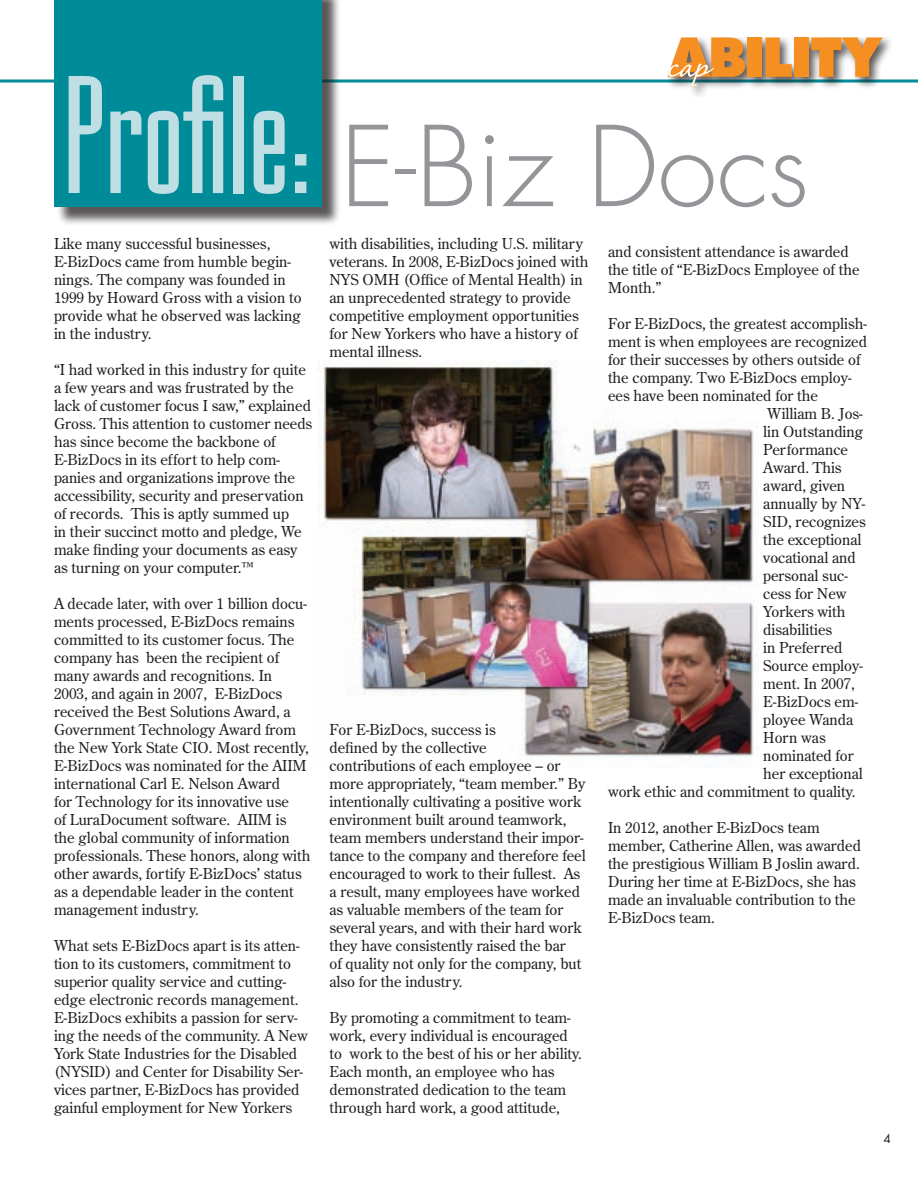
<style>
.page{position:relative;width:918px;height:1188px;background:#fff}
.page>*{position:absolute;margin:0;border:0;box-sizing:border-box;transform-origin:0 0}
.t1{font:300 108px "Futura";color:#939598}
.t2{font:15px/18px "Century Old Style";color:#231f20}
.t3{font:12px "Futura";color:#231f20}
.s1{font-family:"Mekanik Plain";font-weight:400;font-size:175.5px;color:#c0dfe4}
</style>
<div class="page">
<hr style="left:0;top:80px;width:918px;height:2px;background:#008b98">
<img style="left:317px;top:360px;width:442px;height:402px">
<div style="left:668px;top:38px;width:226px;height:59px;background:#231f20;opacity:.75"></div>
<div style="left:747px;top:38px;width:14px;height:39px;background:#f68f21"></div>
<svg style="left:766px;top:38px;width:26px;height:39px"></svg>
<div style="left:794px;top:38px;width:15px;height:39px;background:#f68f21"></div>
<svg style="left:811px;top:38px;width:72px;height:39px;background:#daa165"></svg>
<svg style="left:668px;top:38px;width:77px;height:49px;background:#d5a267"></svg>
<div style="left:56px;top:0;width:285px;height:226px;background:#231f20;opacity:.75"></div>
<div style="left:54px;top:0;width:268px;height:207px;background:#008b98"></div>
<h1 class="t1" style="left:63px;top:101px;width:747px"><span class="s1">Profile:</span> E-Biz Docs</h1>
<p class="t2" style="left:54px;top:234px;width:249px">Like many successful businesses,<br>E-BizDocs came from humble begin&shy;nings. The company was founded in<br>1999 by Howard Gross with a vision to provide what he observed was lacking in the industry.</p>
<p class="t2" style="left:54px;top:360px;width:260px">“I had worked in this industry for quite a few years and was frustrated by the lack of customer focus I saw,” explained Gross. This attention to customer needs has since become the backbone of E-BizDocs in its effort to help com&shy;panies and organizations improve the accessibility, security and preservation of records. This is aptly summed up<br>in their succinct motto and pledge, We make finding your documents as easy as turning on your computer.™</p>
<p class="t2" style="left:54px;top:594px;width:258px">A decade later, with over 1 billion docu&shy;ments processed, E-BizDocs remains committed to its customer focus. The company has been the recipient of many awards and recognitions. In<br>2003, and again in 2007, E-BizDocs received the Best Solutions Award, a Government Technology Award from the New York State CIO. Most recently, E-BizDocs was nominated for the AIIM international Carl E. Nelson Award<br>for Technology for its innovative use<br>of LuraDocument software. AIIM is the global community of information professionals. These honors, along with other awards, fortify E-BizDocs’ status as a dependable leader in the content management industry.</p>
<p class="t2" style="left:54px;top:936px;width:255px">What sets E-BizDocs apart is its atten&shy;tion to its customers, commitment to superior quality service and cutting&shy;edge electronic records management.<br>E-BizDocs exhibits a passion for serv&shy;ing the needs of the community. A New York State Industries for the Disabled (NYSID) and Center for Disability Ser&shy;vices partner, E-BizDocs has provided gainful employment for New Yorkers</p>
<p class="t2" style="left:330px;top:234px;width:261px">with disabilities, including U.S. military veterans. In 2008, E-BizDocs joined with NYS OMH (Office of Mental Health) in an unprecedented strategy to provide competitive employment opportunities for New Yorkers who have a history of mental illness.</p>
<p class="t2" style="left:330px;top:720px;width:258px">For E-BizDocs, success is<br>defined by the collective<br>contributions of each employee – or more appropriately, “team member.” By intentionally cultivating a positive work environment built around teamwork, team members understand their impor&shy;tance to the company and therefore feel encouraged to work to their fullest. As a result, many employees have worked as valuable members of the team for several years, and with their hard work they have consistently raised the bar<br>of quality not only for the company, but also for the industry.</p>
<p class="t2" style="left:330px;top:1008px;width:254px">By promoting a commitment to team&shy;work, every individual is encouraged to work to the best of his or her ability.<br>Each month, an employee who has demonstrated dedication to the team through hard work, a good attitude,</p>
<p class="t2" style="left:608px;top:242px;width:253px">and consistent attendance is awarded the title of “E-BizDocs Employee of the<br>Month.”</p>
<p class="t2" style="left:608px;top:314px;width:261px">For E-BizDocs, the greatest accomplish-</p>
<p class="t2" style="left:608px;top:332px;width:260px">ment is when employees are recognized</p>
<p class="t2" style="left:608px;top:350px;width:254px">for their successes by others outside of</p>
<p class="t2" style="left:608px;top:368px;width:245px">the company. Two E-BizDocs employ-</p>
<p class="t2" style="left:608px;top:386px;width:212px">ees have been nominated for the</p>
<p class="t2" style="left:767px;top:404px;width:97px">William B. Jos-</p>
<p class="t2" style="left:763px;top:422px;width:101px">lin Outstanding</p>
<p class="t2" style="left:763px;top:440px;width:86px">Performance</p>
<p class="t2" style="left:763px;top:458px;width:80px">Award. This</p>
<p class="t2" style="left:763px;top:476px;width:83px">award, given</p>
<p class="t2" style="left:763px;top:494px;width:104px">annually by NY-</p>
<p class="t2" style="left:763px;top:512px;width:104px">SID, recognizes</p>
<p class="t2" style="left:763px;top:530px;width:100px">the exceptional</p>
<p class="t2" style="left:763px;top:548px;width:94px">vocational and</p>
<p class="t2" style="left:763px;top:566px;width:86px">personal suc-</p>
<p class="t2" style="left:763px;top:584px;width:85px">cess for New</p>
<p class="t2" style="left:763px;top:602px;width:84px">Yorkers with</p>
<p class="t2" style="left:763px;top:620px;width:71px">disabilities</p>
<p class="t2" style="left:763px;top:638px;width:81px">in Preferred</p>
<p class="t2" style="left:763px;top:656px;width:101px">Source employ-</p>
<p class="t2" style="left:763px;top:674px;width:93px">ment. In 2007,</p>
<p class="t2" style="left:763px;top:692px;width:97px">E-BizDocs em-</p>
<p class="t2" style="left:763px;top:710px;width:92px">ployee Wanda</p>
<p class="t2" style="left:763px;top:728px;width:64px">Horn was</p>
<p class="t2" style="left:763px;top:746px;width:92px">nominated for</p>
<p class="t2" style="left:763px;top:764px;width:101px">her exceptional</p>
<p class="t2" style="left:608px;top:782px;width:249px">work ethic and commitment to quality.</p>
<p class="t2" style="left:608px;top:818px;width:255px">In 2012, another E-BizDocs team member, Catherine Allen, was awarded the prestigious William B Joslin award.<br>During her time at E-BizDocs, she has made an invaluable contribution to the E-BizDocs team.</p>
<p class="t3" style="left:884px;top:1131px;width:9px">4</p>
</div>
